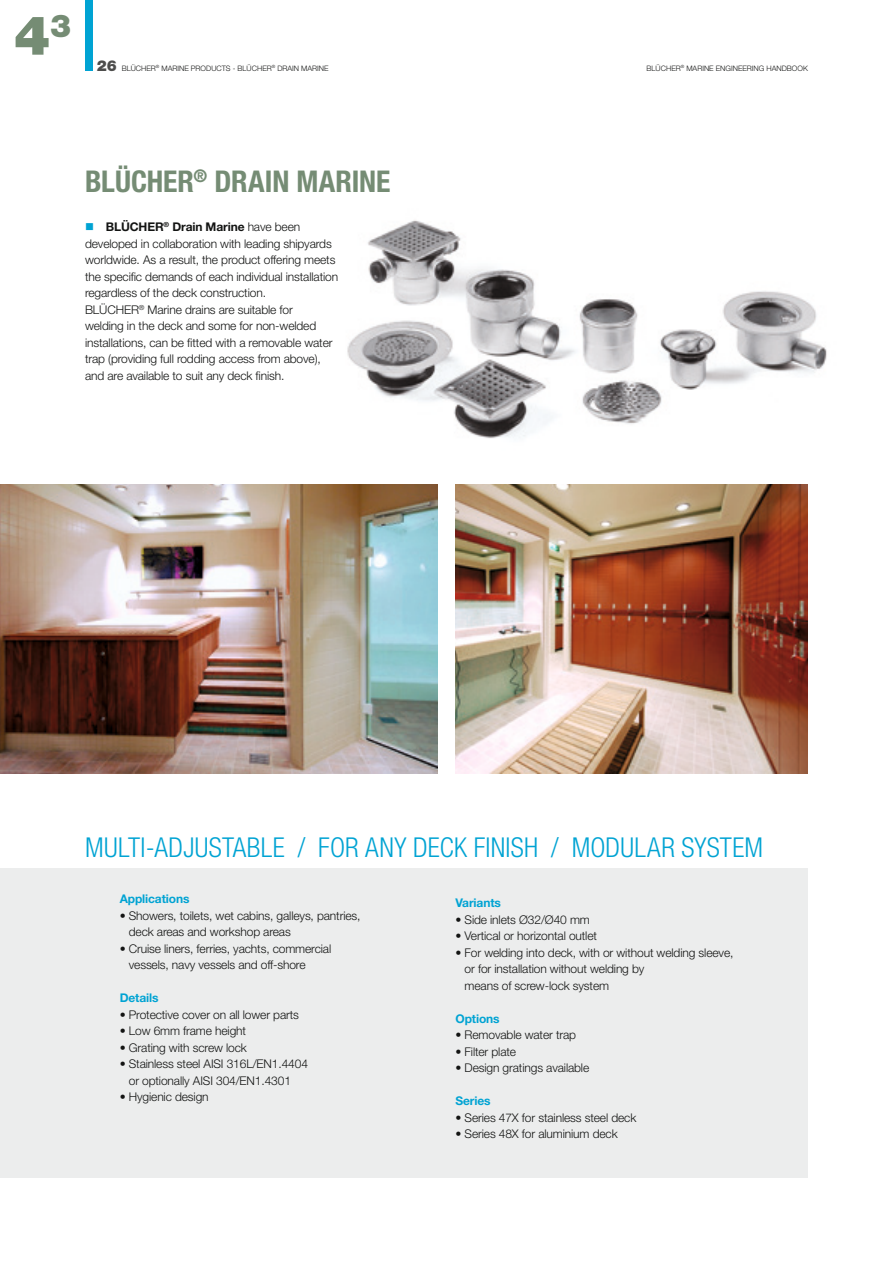
<style>
.page{position:relative;width:893px;height:1263px;background:#fff}
.page>*{position:absolute;margin:0;border:0;box-sizing:border-box;transform-origin:0 0}
.t1{font:900 54px "Helvetica Neue LT Std";color:#758c74}
.bar_Headline{font:700 condensed 30px "Helvetica Neue LT Std";letter-spacing:-.005em;color:#758c74}
.bar_Headline-2{font:300 condensed 27.45px "Helvetica Neue LT Std";letter-spacing:.01em;color:#00a3d3}
.t2{font:900 15px "Helvetica Neue LT Std";color:#4d4d4c}
.t3{font:300 12px/16.5px "Helvetica Neue LT Std";letter-spacing:-.01em;color:#131413}
.t4{font:700 12px "Helvetica Neue LT Std";letter-spacing:-.01em;color:#00a3d3}
.t5{font:300 7.5px "Helvetica Neue LT Std";color:#131413}
.s1{color:#00a3d3}
.s2{font-weight:700}
</style>
<div class="page">
<div style="left:85px;top:0;width:7px;height:71px;background:#00a3d3"></div>
<img style="left:347px;top:220px;width:480px;height:219px">
<div style="left:0;top:869px;width:808px;height:309px;background:#eceded"></div>
<img style="left:455px;top:484px;width:353px;height:289px">
<img style="left:0;top:484px;width:437px;height:289px">
<p class="t1" style="left:14px;top:3px;width:59px">4<sup>3</sup></p>
<p class="t2" style="left:97px;top:56px;width:22px">26</p>
<p class="t5" style="left:647px;top:64px;width:163px">BLÜCHER<sup>®</sup> MARINE ENGINEERING HANDBOOK</p>
<p class="t5" style="left:122px;top:64px;width:208px">BLÜCHER<sup>®</sup> MARINE PRODUCTS - BLÜCHER<sup>®</sup> DRAIN MARINE</p>
<p class="bar_Headline" style="left:85px;top:163px;width:307px">BLÜCHER<sup>®</sup> DRAIN MARINE</p>
<p class="t3" style="left:85px;top:218px;width:255px"><span class="s1">■</span> <span class="s2">BLÜCHER</span><sup>®</sup> <span class="s2">Drain Marine</span> have been developed in collaboration with leading shipyards worldwide. As a result, the product offering meets the specific demands of each individual installation regardless of the deck construction.</p>
<p class="t3" style="left:85px;top:301px;width:249px">BLÜCHER<sup>®</sup> Marine drains are suitable for welding in the deck and some for non-welded installations, can be fitted with a removable water trap (providing full rodding access from above), and are available to suit any deck finish.</p>
<p class="bar_Headline-2" style="left:85px;top:831px;width:680px">MULTI-ADJUSTABLE / FOR ANY DECK FINISH / MODULAR SYSTEM</p>
<p class="t4" style="left:120px;top:891px;width:71px">Applications</p>
<p class="t3" style="left:129px;top:907px;width:233px;text-indent:-9px">• Showers, toilets, wet cabins, galleys, pantries, deck areas and workshop areas</p>
<p class="t3" style="left:129px;top:940px;width:204px;text-indent:-9px">• Cruise liners, ferries, yachts, commercial vessels, navy vessels and off-shore</p>
<p class="t4" style="left:120px;top:990px;width:40px">Details</p>
<p class="t3" style="left:120px;top:1006px;width:181px">• Protective cover on all lower parts</p>
<p class="t3" style="left:120px;top:1022px;width:128px">• Low 6mm frame height</p>
<p class="t3" style="left:120px;top:1039px;width:129px">• Grating with screw lock</p>
<p class="t3" style="left:129px;top:1055px;width:181px;text-indent:-9px">• Stainless steel AISI 316L/EN1.4404 or optionally AISI 304/EN1.4301</p>
<p class="t3" style="left:120px;top:1088px;width:90px">• Hygienic design</p>
<p class="t4" style="left:455px;top:895px;width:47px">Variants</p>
<p class="t3" style="left:455px;top:911px;width:136px">• Side inlets Ø32/Ø40 mm</p>
<p class="t3" style="left:455px;top:927px;width:143px">• Vertical or horizontal outlet</p>
<p class="t3" style="left:465px;top:944px;width:270px;text-indent:-9px">• For welding into deck, with or without welding sleeve, or for installation without welding by<br>means of screw-lock system</p>
<p class="t4" style="left:455px;top:1011px;width:46px">Options</p>
<p class="t3" style="left:455px;top:1026px;width:122px">• Removable water trap</p>
<p class="t3" style="left:455px;top:1043px;width:62px">• Filter plate</p>
<p class="t3" style="left:455px;top:1059px;width:135px">• Design gratings available</p>
<p class="t4" style="left:455px;top:1093px;width:37px">Series</p>
<p class="t3" style="left:455px;top:1109px;width:182px">• Series 47X for stainless steel deck</p>
<p class="t3" style="left:455px;top:1125px;width:164px">• Series 48X for aluminium deck</p>
</div>
